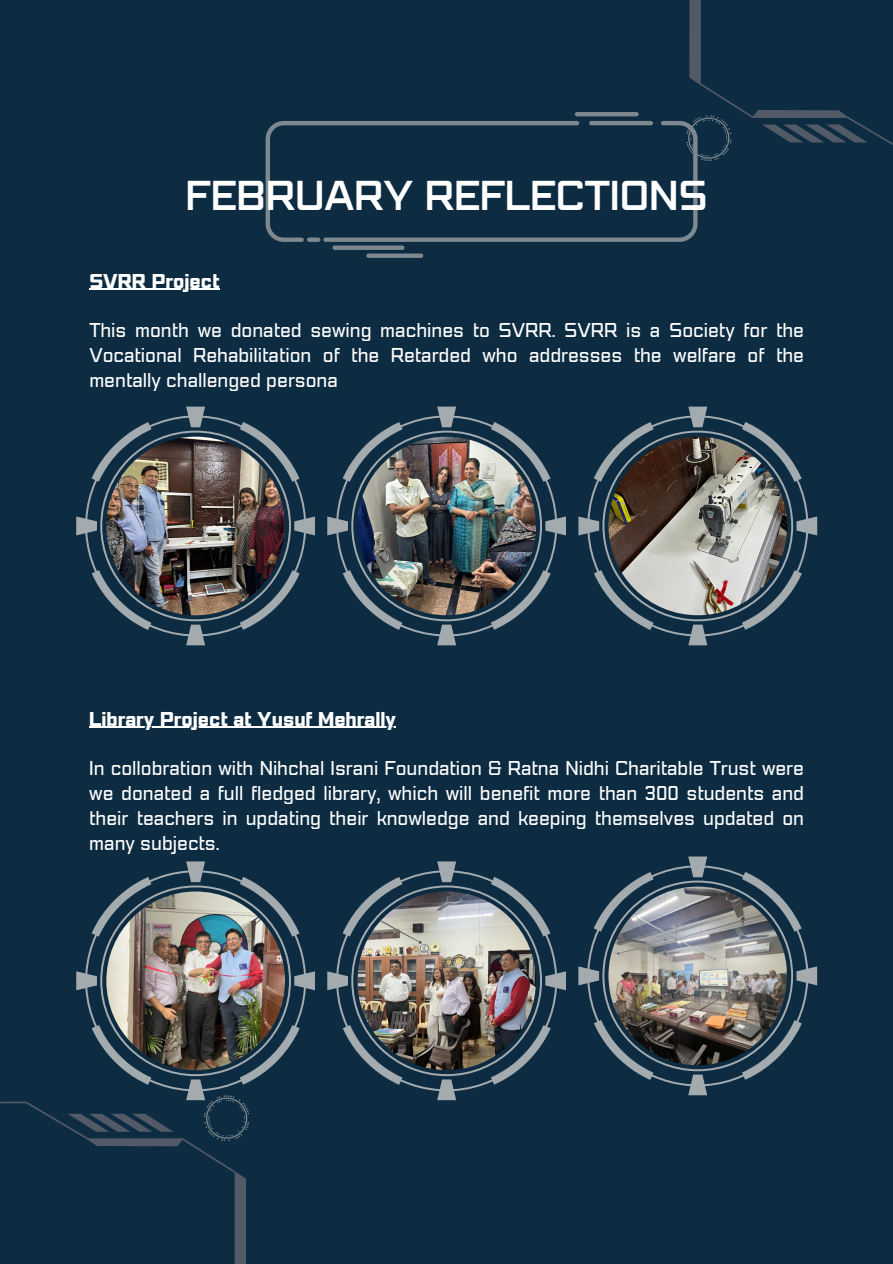
<style>
.page{position:relative;width:893px;height:1264px;background:#fff}
.page>*{position:absolute;margin:0;border:0;box-sizing:border-box;transform-origin:0 0}
.t1{font:500 37.5px "Pattanakarn";color:#fff}
.t2{font:18px/24.8px "Pattanakarn Regular Wd 4";color:#fff;text-align:justify}
.t3{font:18px "Pattanakarn Bold Wd 4";color:#fff}
</style>
<div class="page">
<div style="left:0;top:0;width:892px;height:1263px;background:#0d2c42"></div>
<svg style="left:689px;top:0;width:203px;height:161px"></svg>
<svg style="left:76px;top:861px;width:239px;height:234px"></svg>
<svg style="left:0;top:1095px;width:249px;height:168px"></svg>
<svg style="left:76px;top:406px;width:239px;height:239px"></svg>
<img style="left:106px;top:436px;width:179px;height:179px;border-radius:50%">
<svg style="left:327px;top:406px;width:239px;height:239px"></svg>
<img style="left:357px;top:436px;width:179px;height:179px;border-radius:50%">
<img style="left:106px;top:891px;width:179px;height:179px;border-radius:50%">
<svg style="left:327px;top:861px;width:239px;height:239px"></svg>
<img style="left:357px;top:891px;width:179px;height:179px;border-radius:50%">
<svg style="left:578px;top:406px;width:239px;height:239px"></svg>
<img style="left:608px;top:436px;width:179px;height:179px;border-radius:50%">
<hr style="left:89px;top:727px;width:307px;height:1px;background:#fff">
<hr style="left:574px;top:112px;width:64px;height:4px;background:#7e898f;border-radius:2px">
<div style="left:332px;top:245px;width:72px;height:5px;background:#7e898f;border-radius:2px"></div>
<div style="left:366px;top:253px;width:57px;height:5px;background:#7e898f;border-radius:2px"></div>
<svg style="left:265px;top:121px;width:58px;height:121px"></svg>
<svg style="left:323px;top:121px;width:374px;height:121px"></svg>
<svg style="left:578px;top:856px;width:239px;height:239px"></svg>
<img style="left:608px;top:886px;width:179px;height:179px;border-radius:50%">
<hr style="left:89px;top:289px;width:130px;height:1px;background:#fff">
<p class="t1" style="left:185px;top:175px;width:524px">FEBRUARY REFLECTIONS</p>
<p class="t3" style="left:89px;top:271px;width:131px">SVRR Project</p>
<p class="t2" style="left:89px;top:318px;width:716px">This month we donated sewing machines to SVRR. SVRR is a Society for the Vocational Rehabilitation of the Retarded who addresses the welfare of the mentally challenged persona</p>
<p class="t3" style="left:89px;top:709px;width:308px">Library Project at Yusuf Mehrally</p>
<p class="t2" style="left:89px;top:756px;width:716px">In collobration with Nihchal Israni Foundation &amp; Ratna Nidhi Charitable Trust were we donated a full fledged library, which will benefit more than 300 students and their teachers in updating their knowledge and keeping themselves updated on many subjects.</p>
</div>
